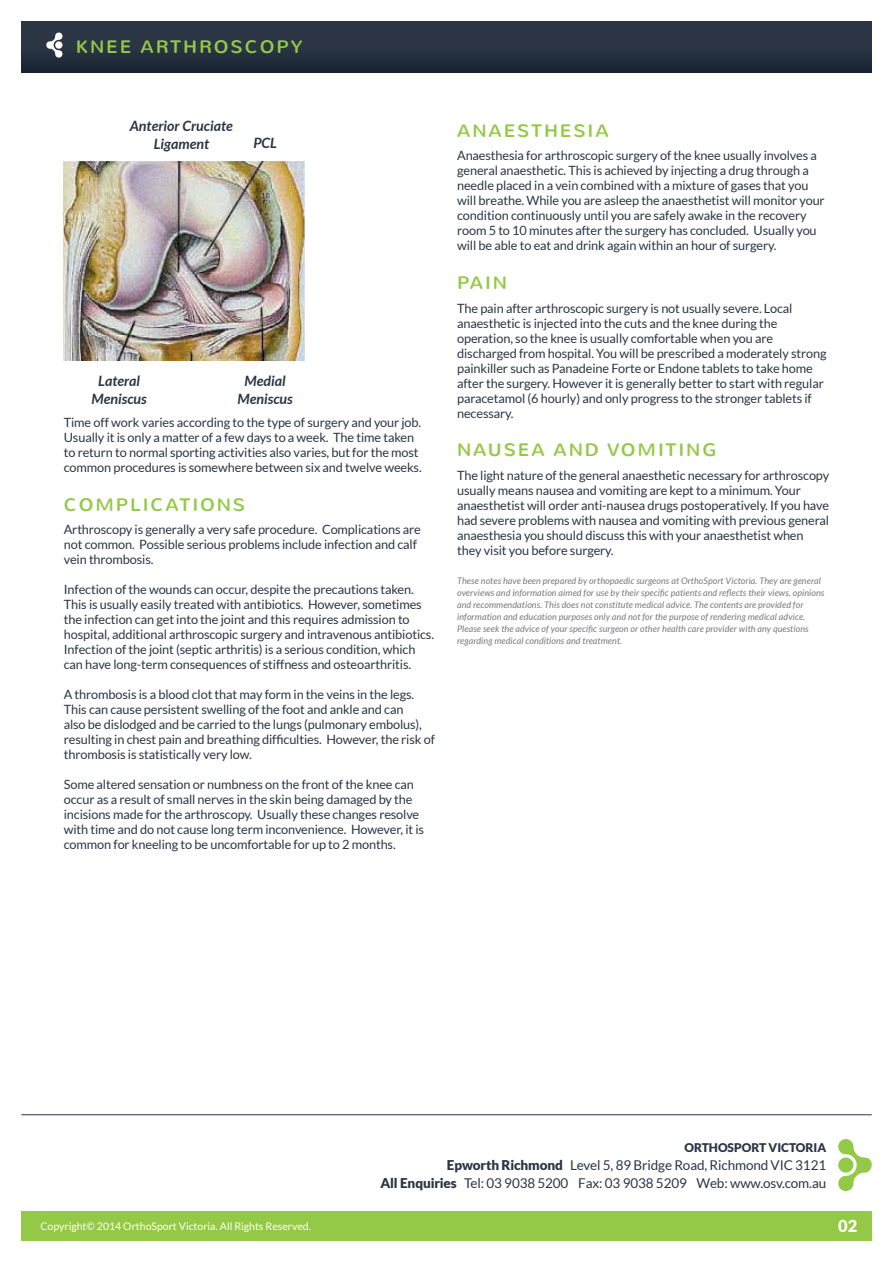
<style>
.page{position:relative;width:893px;height:1263px;background:#fff}
.page>*{position:absolute;margin:0;border:0;box-sizing:border-box;transform-origin:0 0}
.t1{font:18px "Nunito";letter-spacing:.1em;color:#94c947;scale:1.05 1}
.t2{font:900 16.5px "Lato";color:#fff}
.t3{font:italic 700 14.25px/18px "Lato";color:#2b3544;text-align:center}
.t4{font:13.5px/18px "Lato";letter-spacing:-.01em;color:#2b3544;text-align:right}
.t5{font:12.75px/15px "Lato";letter-spacing:-.01em;color:#2b3544}
.t6{font:900 12px "Lato";color:#2b3544}
.t7{font:10.5px "Lato";color:#fff}
.t8{font:italic 9px/12px "Lato";letter-spacing:.01em;color:#77787b}
.s1{font-weight:900}
</style>
<div class="page">
<div style="left:21px;top:1211px;width:851px;height:29px;background:#94c947"></div>
<svg style="left:838px;top:1139px;width:34px;height:52px"></svg>
<hr style="left:21px;top:1114px;width:851px;height:1px;background:#2b3544">
<div style="left:21px;top:21px;width:851px;height:51px;background:linear-gradient(to bottom,#303949,#1d2937)"></div>
<svg style="left:46px;top:33px;width:17px;height:25px"></svg>
<img style="left:64px;top:162px;width:240px;height:198px">
<h1 class="t1" style="left:76px;top:35px;width:218px">KNEE ARTHROSCOPY</h1>
<p class="t3" style="left:130px;top:117px;width:105px">Anterior Cruciate<br>Ligament</p>
<p class="t3" style="left:253px;top:134px;width:25px">PCL</p>
<p class="t3" style="left:92px;top:372px;width:57px">Lateral<br>Meniscus</p>
<p class="t3" style="left:238px;top:372px;width:57px">Medial<br>Meniscus</p>
<p class="t5" style="left:64px;top:415px;width:359px">Time off work varies according to the type of surgery and your job.<br>Usually it is only a matter of a few days to a week. The time taken to return to normal sporting activities also varies, but for the most common procedures is somewhere between six and twelve weeks.</p>
<h1 class="t1" style="left:64px;top:493px;width:174px">COMPLICATIONS</h1>
<p class="t5" style="left:64px;top:522px;width:358px">Arthroscopy is generally a very safe procedure. Complications are not common. Possible serious problems include infection and calf vein thrombosis.</p>
<p class="t5" style="left:64px;top:582px;width:372px">Infection of the wounds can occur, despite the precautions taken.<br>This is usually easily treated with antibiotics. However, sometimes the infection can get into the joint and this requires admission to hospital, additional arthroscopic surgery and intravenous antibiotics.<br>Infection of the joint (septic arthritis) is a serious condition, which can have long-term consequences of stiffness and osteoarthritis.</p>
<p class="t5" style="left:64px;top:687px;width:373px">A thrombosis is a blood clot that may form in the veins in the legs.<br>This can cause persistent swelling of the foot and ankle and can<br>also be dislodged and be carried to the lungs (pulmonary embolus), resulting in chest pain and breathing difficulties. However, the risk of thrombosis is statistically very low.</p>
<p class="t5" style="left:64px;top:777px;width:362px">Some altered sensation or numbness on the front of the knee can occur as a result of small nerves in the skin being damaged by the incisions made for the arthroscopy. Usually these changes resolve with time and do not cause long term inconvenience. However, it is common for kneeling to be uncomfortable for up to 2 months.</p>
<h1 class="t1" style="left:457px;top:119px;width:146px">ANAESTHESIA</h1>
<p class="t5" style="left:457px;top:148px;width:369px">Anaesthesia for arthroscopic surgery of the knee usually involves a general anaesthetic. This is achieved by injecting a drug through a needle placed in a vein combined with a mixture of gases that you will breathe. While you are asleep the anaesthetist will monitor your condition continuously until you are safely awake in the recovery room 5 to 10 minutes after the surgery has concluded. Usually you will be able to eat and drink again within an hour of surgery.</p>
<h1 class="t1" style="left:457px;top:271px;width:49px">PAIN</h1>
<p class="t5" style="left:457px;top:300px;width:371px">The pain after arthroscopic surgery is not usually severe. Local anaesthetic is injected into the cuts and the knee during the operation, so the knee is usually comfortable when you are discharged from hospital. You will be prescribed a moderately strong painkiller such as Panadeine Forte or Endone tablets to take home after the surgery. However it is generally better to start with regular paracetamol (6 hourly) and only progress to the stronger tablets if necessary.</p>
<h1 class="t1" style="left:457px;top:438px;width:249px">NAUSEA AND VOMITING</h1>
<p class="t5" style="left:457px;top:467px;width:374px">The light nature of the general anaesthetic necessary for arthroscopy usually means nausea and vomiting are kept to a minimum. Your anaesthetist will order anti-nausea drugs postoperatively. If you have had severe problems with nausea and vomiting with previous general anaesthesia you should discuss this with your anaesthetist when they visit you before surgery.</p>
<p class="t8" style="left:457px;top:575px;width:369px">These notes have been prepared by orthopaedic surgeons at OrthoSport Victoria. They are general overviews and information aimed for use by their specific patients and reflects their views, opinions and recommendations. This does not constitute medical advice. The contents are provided for information and education purposes only and not for the purpose of rendering medical advice.<br>Please seek the advice of your specific surgeon or other health care provider with any questions regarding medical conditions and treatment.</p>
<p class="t6" style="left:685px;top:1141px;width:143px">ORTHOSPORT VICTORIA</p>
<p class="t4" style="left:380px;top:1156px;width:447px"><span class="s1">Epworth Richmond</span> Level 5, 89 Bridge Road, Richmond VIC 3121<br><span class="s1">All Enquiries</span> Tel: 03 9038 5200 Fax: 03 9038 5209 Web: www.osv.com.au</p>
<p class="t7" style="left:40px;top:1220px;width:272px">Copyright© 2014 OrthoSport Victoria. All Rights Reserved.</p>
<p class="t2" style="left:838px;top:1216px;width:21px">02</p>
</div>
